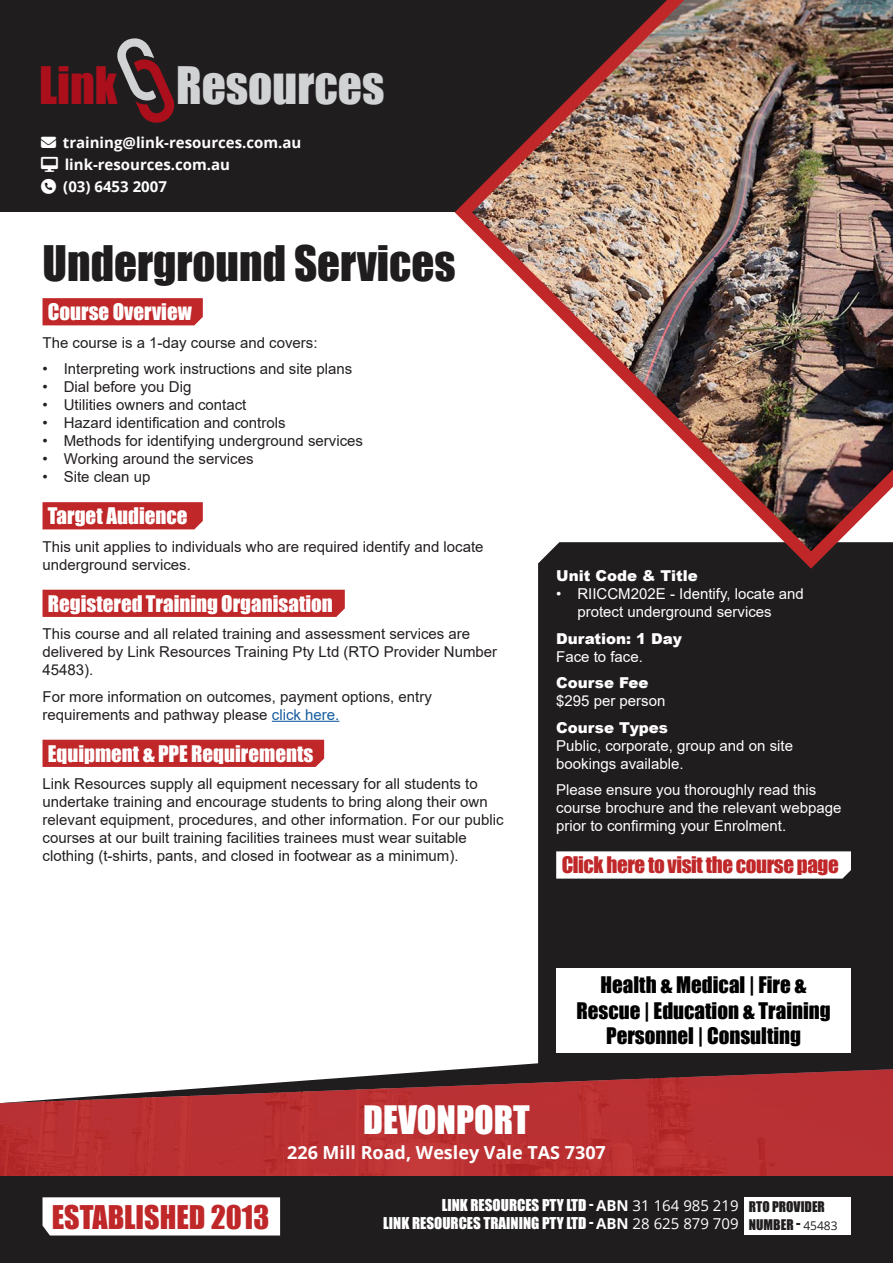
<style>
.page{position:relative;width:893px;height:1263px;background:#fff}
.page>*{position:absolute;margin:0;border:0;box-sizing:border-box;transform-origin:0 0}
.t1{font:47.4px "Impact";color:#d1d2d4}
.t2{font:45px "Impact";color:#201d1e}
.t3{font:36px "Impact";color:#fff}
.t4{font:30px "Impact";color:#bf2729}
.t5{font:21px "Impact";color:#fff}
.t6{font:21px/25.2px "Impact";color:#000;text-align:center}
.t7{font:21px "Impact";letter-spacing:-.02em;color:#c02729}
.t8{font:700 18px "Open Sans";color:#fff}
.t9{font:15px/18px "Arial";color:#231f20}
.t10{font:15px/18px "Arial";color:#fff}
.t11{font:15px/18px "Impact";color:#fff;text-align:right}
.t12{font:700 15px "Open Sans";color:#fff}
.t13{font:900 15px "Arial";color:#fff}
.t14{font:13.5px "Impact";color:#fff}
.t15{font:13.5px "Impact";color:#201d1e}
.s1{color:#ab0f1b}
.s2{color:#175d9e}
.s3{font-family:"Open Sans";font-weight:700}
.s4{font-family:"Open Sans"}
.s5{font-size:15px}
.s6{font-family:"Open Sans";font-weight:700;font-size:12px}
.s7{font-family:"Open Sans";font-size:12px}
</style>
<div class="page">
<div style="left:538px;top:577px;width:355px;height:460px;background:#201d1e"></div>
<div style="left:0;top:0;width:893px;height:212px;background:#201d1e"></div>
<svg style="left:462px;top:1037px;width:431px;height:32px;fill:#201d1e"></svg>
<svg style="left:0;top:1069px;width:893px;height:107px;background:#b34042"></svg>
<div style="left:0;top:1176px;width:893px;height:87px;background:#201d1e"></div>
<div style="left:745px;top:1197px;width:106px;height:37px;background:#fff"></div>
<div style="left:43px;top:1197px;width:237px;height:38px;background:#fff"></div>
<div style="left:556px;top:968px;width:295px;height:84px;background:#fff"></div>
<svg style="left:117px;top:38px;width:58px;height:85px"></svg>
<img style="left:454px;top:0;width:439px;height:577px">
<hr style="left:272px;top:721px;width:67px;height:1px;background:#175d9e">
<div style="left:43px;top:298px;width:160px;height:27px;background:#c02729"></div>
<div style="left:43px;top:502px;width:160px;height:27px;background:#c02729"></div>
<div style="left:43px;top:590px;width:302px;height:27px;background:#c02729"></div>
<div style="left:43px;top:740px;width:281px;height:27px;background:#c02729"></div>
<svg style="left:556px;top:851px;width:295px;height:28px"></svg>
<h1 class="t1" style="left:39px;top:49px;width:347px"><span class="s1">Link</span> Resources</h1>
<p class="t12" style="left:41px;top:132px;width:262px">■❖●□ training@link-resources.com.au</p>
<p class="t12" style="left:41px;top:154px;width:191px">▲▼□ link-resources.com.au</p>
<p class="t12" style="left:41px;top:176px;width:127px">●□■ (03) 6453 2007</p>
<p class="t2" style="left:43px;top:229px;width:415px">Underground Services</p>
<p class="t5" style="left:48px;top:296px;width:145px">Course Overview</p>
<p class="t9" style="left:43px;top:333px;width:277px">The course is a 1-day course and covers:</p>
<p class="t9" style="left:43px;top:360px;width:311px">• Interpreting work instructions and site plans</p>
<p class="t9" style="left:43px;top:378px;width:150px">• Dial before you Dig</p>
<p class="t9" style="left:43px;top:396px;width:205px">• Utilities owners and contact</p>
<p class="t9" style="left:43px;top:414px;width:245px">• Hazard identification and controls</p>
<p class="t9" style="left:43px;top:432px;width:322px">• Methods for identifying underground services</p>
<p class="t9" style="left:43px;top:450px;width:213px">• Working around the services</p>
<p class="t9" style="left:43px;top:468px;width:109px">• Site clean up</p>
<p class="t5" style="left:48px;top:500px;width:141px">Target Audience</p>
<p class="t9" style="left:43px;top:537px;width:443px">This unit applies to individuals who are required identify and locate underground services.</p>
<p class="t5" style="left:48px;top:587px;width:287px">Registered Training Organisation</p>
<p class="t9" style="left:43px;top:625px;width:456px">This course and all related training and assessment services are delivered by Link Resources Training Pty Ltd (RTO Provider Number<br>45483).</p>
<p class="t9" style="left:43px;top:687px;width:391px">For more information on outcomes, payment options, entry requirements and pathway please <span class="s2">click here.</span></p>
<p class="t5" style="left:48px;top:737px;width:267px">Equipment &amp; PPE Requirements</p>
<p class="t9" style="left:43px;top:775px;width:463px">Link Resources supply all equipment necessary for all students to undertake training and encourage students to bring along their own relevant equipment, procedures, and other information. For our public courses at our built training facilities trainees must wear suitable clothing (t-shirts, pants, and closed in footwear as a minimum).</p>
<p class="t13" style="left:556px;top:565px;width:143px">Unit Code &amp; Title</p>
<p class="t10" style="left:577px;top:585px;width:228px;text-indent:-21px">• RIICCM202E - Identify, locate and protect underground services</p>
<p class="t13" style="left:556px;top:628px;width:127px">Duration: 1 Day</p>
<p class="t10" style="left:556px;top:647px;width:88px">Face to face.</p>
<p class="t13" style="left:556px;top:672px;width:94px">Course Fee</p>
<p class="t10" style="left:556px;top:692px;width:111px">$295 per person</p>
<p class="t13" style="left:556px;top:717px;width:113px">Course Types</p>
<p class="t10" style="left:556px;top:736px;width:238px">Public, corporate, group and on site bookings available.</p>
<p class="t10" style="left:556px;top:781px;width:287px">Please ensure you thoroughly read this course brochure and the relevant webpage prior to confirming your Enrolment.</p>
<p class="t7" style="left:562px;top:849px;width:279px">Click here to visit the course page</p>
<h3 class="t6" style="left:576px;top:972px;width:256px">Health &amp; Medical | Fire &amp;<br>Rescue | Education &amp; Training<br>Personnel | Consulting</h3>
<h3 class="t4" style="left:52px;top:1194px;width:219px">ESTABLISHED 2013</h3>
<h3 class="t3" style="left:363px;top:1092px;width:168px">DEVONPORT</h3>
<p class="t8" style="left:287px;top:1139px;width:320px">226 Mill Road, Wesley Vale TAS 7307</p>
<p class="t11" style="left:383px;top:1196px;width:357px">LINK RESOURCES PTY LTD - <span class="s3">ABN</span> <span class="s4">31 164 985 219<br></span>LINK RESOURCES TRAINING PTY LTD - <span class="s3">ABN</span> <span class="s4">28 625 879 709</span></p>
<p class="t15" style="left:749px;top:1196px;width:77px">RTO PROVIDER</p>
<p class="t14" style="left:532px;top:1212px;width:256px">LINK RESOURCES PTY LTD <span class="s5">-</span> <span class="s6">ABN</span> <span class="s7">31 164 985 219</span></p>
<p class="t15" style="left:749px;top:1214px;width:90px">NUMBER <span class="s5">-</span> <span class="s7">45483</span></p>
</div>
